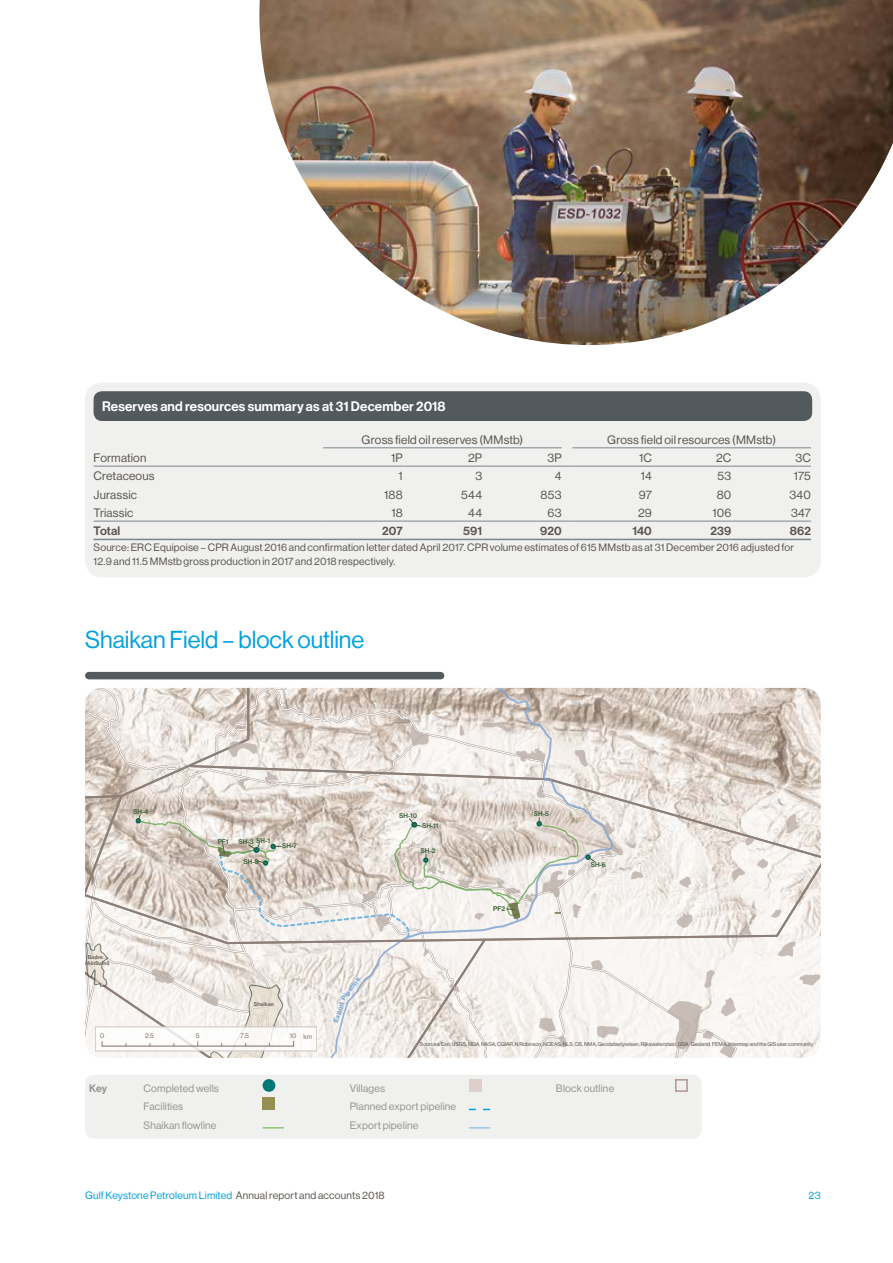
<style>
.page{position:relative;width:893px;height:1263px;background:#fff}
.page>*{position:absolute;margin:0;border:0;box-sizing:border-box;transform-origin:0 0}
.t1{font:24px "Haas Grot Disp 55 Roman";letter-spacing:-.005em;color:#00a1df}
.t2{font:500 13.5px "Haas Grot Disp 65";letter-spacing:.01em;color:#fff}
.t3{font:12px "Haas Grot Disp 55 Roman";letter-spacing:.015em;color:#59544f}
.t4{font:500 12px "Haas Grot Disp 65";letter-spacing:.01em;color:#59544f}
.t5{font:10.5px/13.5px "Haas Grot Disp 55 Roman";letter-spacing:.015em;color:#59544f}
.t6{font:10.5px/18.5px "Haas Grot Disp 55 Roman";letter-spacing:.015em;color:#959391}
.t7{font:10.5px "Haas Grot Disp 55 Roman";letter-spacing:.015em;color:#00a1df}
.t8{font:500 10.5px "Haas Grot Disp 65";color:#959391}
.t9{font:500 6.75px "Haas Grot Disp 65";color:#40623b}
.t10{font:700 6.75px "Haas Grot Disp 75";color:#77aad7}
.t11{font:6.75px "Haas Grot Disp 55 Roman";color:#786d66}
.t12{font:5.4px "Haas Grot Disp 55 Roman";color:#514e48}
.t13{font:700 5.4px/5.7px "Haas Grot Disp 75";color:#786d66}
.s1{color:#59544f}
</style>
<div class="page">
<img style="left:259px;top:0;width:634px;height:345px">
<svg style="left:85px;top:688px;width:736px;height:370px"></svg>
<div style="left:89px;top:672px;width:352px;height:7px;background:#525a5e"></div>
<div style="left:85px;top:383px;width:736px;height:194px;background:#f0f0ef;border-radius:17px"></div>
<hr style="left:94px;top:466px;width:229px;height:1px;background:#7a868c">
<hr style="left:323px;top:466px;width:80px;height:1px;background:#7a868c">
<hr style="left:403px;top:466px;width:79px;height:1px;background:#7a868c">
<hr style="left:94px;top:521px;width:229px;height:1px;background:#7a868c">
<hr style="left:323px;top:521px;width:80px;height:1px;background:#7a868c">
<hr style="left:403px;top:521px;width:79px;height:1px;background:#7a868c">
<hr style="left:482px;top:521px;width:80px;height:1px;background:#7a868c">
<hr style="left:572px;top:521px;width:80px;height:1px;background:#7a868c">
<hr style="left:652px;top:521px;width:79px;height:1px;background:#7a868c">
<hr style="left:731px;top:521px;width:80px;height:1px;background:#7a868c">
<hr style="left:94px;top:539px;width:229px;height:1px;background:#7a868c">
<hr style="left:323px;top:539px;width:80px;height:1px;background:#7a868c">
<hr style="left:403px;top:539px;width:79px;height:1px;background:#7a868c">
<hr style="left:482px;top:539px;width:80px;height:1px;background:#7a868c">
<hr style="left:572px;top:539px;width:80px;height:1px;background:#7a868c">
<hr style="left:652px;top:539px;width:79px;height:1px;background:#7a868c">
<hr style="left:731px;top:539px;width:80px;height:1px;background:#7a868c">
<hr style="left:652px;top:466px;width:79px;height:1px;background:#7a868c">
<hr style="left:731px;top:466px;width:80px;height:1px;background:#7a868c">
<hr style="left:482px;top:466px;width:80px;height:1px;background:#7a868c">
<hr style="left:572px;top:466px;width:80px;height:1px;background:#7a868c">
<hr style="left:572px;top:447px;width:80px;height:1px;background:#7a868c">
<hr style="left:652px;top:447px;width:79px;height:1px;background:#7a868c">
<hr style="left:731px;top:447px;width:80px;height:1px;background:#7a868c">
<hr style="left:323px;top:447px;width:80px;height:1px;background:#7a868c">
<hr style="left:403px;top:447px;width:79px;height:1px;background:#7a868c">
<hr style="left:482px;top:447px;width:80px;height:1px;background:#7a868c">
<div style="left:94px;top:391px;width:718px;height:30px;background:#525a5e;border-radius:9px"></div>
<div style="left:85px;top:1075px;width:617px;height:63px;background:#f0f0ef;border-radius:9px"></div>
<div style="left:263px;top:1079px;width:12px;height:13px;background:#007772;border-radius:50%"></div>
<div style="left:263px;top:1097px;width:12px;height:13px;background:#958f53"></div>
<svg style="left:263px;top:1127px;width:21px;height:1px"></svg>
<div style="left:469px;top:1079px;width:13px;height:13px;background:#ddcfcb"></div>
<svg style="left:469px;top:1109px;width:21px;height:1px"></svg>
<svg style="left:469px;top:1127px;width:21px;height:1px"></svg>
<div style="left:675px;top:1079px;width:13px;height:13px;border:2px solid #af9692"></div>
<p class="t2" style="left:102px;top:398px;width:345px">Reserves and resources summary as at 31 December 2018</p>
<p class="t3" style="left:362px;top:433px;width:163px">Gross field oil reserves (MMstb)</p>
<p class="t3" style="left:607px;top:433px;width:170px">Gross field oil resources (MMstb)</p>
<p class="t3" style="left:94px;top:451px;width:54px">Formation</p>
<p class="t3" style="left:391px;top:451px;width:13px">1P</p>
<p class="t3" style="left:468px;top:451px;width:16px">2P</p>
<p class="t3" style="left:547px;top:451px;width:16px">3P</p>
<p class="t3" style="left:639px;top:451px;width:14px">1C</p>
<p class="t3" style="left:716px;top:451px;width:17px">2C</p>
<p class="t3" style="left:795px;top:451px;width:17px">3C</p>
<p class="t3" style="left:94px;top:469px;width:63px">Cretaceous</p>
<p class="t3" style="left:399px;top:469px;width:6px">1</p>
<p class="t3" style="left:475px;top:469px;width:8px">3</p>
<p class="t3" style="left:555px;top:469px;width:8px">4</p>
<p class="t3" style="left:641px;top:469px;width:12px">14</p>
<p class="t3" style="left:718px;top:469px;width:15px">53</p>
<p class="t3" style="left:794px;top:469px;width:19px">175</p>
<p class="t3" style="left:94px;top:487px;width:45px">Jurassic</p>
<p class="t3" style="left:384px;top:487px;width:20px">188</p>
<p class="t3" style="left:461px;top:487px;width:22px">544</p>
<p class="t3" style="left:541px;top:487px;width:23px">853</p>
<p class="t3" style="left:639px;top:487px;width:15px">97</p>
<p class="t3" style="left:717px;top:487px;width:16px">80</p>
<p class="t3" style="left:789px;top:487px;width:23px">340</p>
<p class="t3" style="left:94px;top:506px;width:41px">Triassic</p>
<p class="t3" style="left:391px;top:506px;width:13px">18</p>
<p class="t3" style="left:468px;top:506px;width:15px">44</p>
<p class="t3" style="left:548px;top:506px;width:16px">63</p>
<p class="t3" style="left:638px;top:506px;width:15px">29</p>
<p class="t3" style="left:712px;top:506px;width:21px">106</p>
<p class="t3" style="left:791px;top:506px;width:21px">347</p>
<p class="t4" style="left:94px;top:524px;width:28px">Total</p>
<p class="t4" style="left:382px;top:524px;width:22px">207</p>
<p class="t4" style="left:463px;top:524px;width:20px">591</p>
<p class="t4" style="left:540px;top:524px;width:23px">920</p>
<p class="t4" style="left:632px;top:524px;width:21px">140</p>
<p class="t4" style="left:711px;top:524px;width:22px">239</p>
<p class="t4" style="left:790px;top:524px;width:23px">862</p>
<p class="t5" style="left:94px;top:541px;width:702px">Source: ERC Equipoise – CPR August 2016 and confirmation letter dated April 2017. CPR volume estimates of 615 MMstb as at 31 December 2016 adjusted for<br>12.9 and 11.5 MMstb gross production in 2017 and 2018 respectively.</p>
<h1 class="t1" style="left:85px;top:626px;width:281px">Shaikan Field – block outline</h1>
<p class="t9" style="left:133px;top:807px;width:17px">SH-4</p>
<p class="t9" style="left:218px;top:837px;width:12px">PF1</p>
<p class="t9" style="left:239px;top:837px;width:33px">SH-3 SH-1</p>
<p class="t9" style="left:243px;top:857px;width:17px">SH-8</p>
<p class="t9" style="left:282px;top:841px;width:16px">SH-7</p>
<p class="t13" style="left:85px;top:954px;width:26px;text-indent:3px">Badre (AinSufni)</p>
<p class="t13" style="left:254px;top:1001px;width:21px">Shaikan</p>
<p class="t11" style="left:100px;top:1032px;width:6px">0</p>
<p class="t11" style="left:145px;top:1032px;width:10px">2.5</p>
<p class="t11" style="left:196px;top:1032px;width:5px">5</p>
<p class="t11" style="left:241px;top:1032px;width:10px">7.5</p>
<p class="t11" style="left:290px;top:1032px;width:24px">10 km</p>
<p class="t10" style="left:339px;top:997px;width:28px;rotate:-53deg">Pipeline</p>
<p class="t10" style="left:332px;top:1021px;width:23px;rotate:-73deg">Export</p>
<p class="t9" style="left:399px;top:812px;width:20px">SH-10</p>
<p class="t9" style="left:422px;top:822px;width:18px">SH-11</p>
<p class="t9" style="left:421px;top:847px;width:16px">SH-2</p>
<p class="t9" style="left:534px;top:810px;width:17px">SH-5</p>
<p class="t9" style="left:493px;top:904px;width:14px">PF2</p>
<p class="t9" style="left:591px;top:861px;width:17px">SH-6</p>
<p class="t12" style="left:420px;top:1041px;width:395px">Sources: Esri, USGS, NGA, NASA, CGIAR, N Robinson, NCEAS, NLS, OS, NMA, Geodatastyrelsen, Rijkswaterstaat, GSA, Geoland, FEMA, Intermap and the GIS user community</p>
<p class="t8" style="left:89px;top:1082px;width:19px">Key</p>
<p class="t6" style="left:144px;top:1079px;width:77px">Completed wells<br>Facilities<br>Shaikan flowline</p>
<p class="t6" style="left:350px;top:1079px;width:108px">Villages<br>Planned export pipeline<br>Export pipeline</p>
<p class="t6" style="left:556px;top:1079px;width:60px">Block outline</p>
<p class="t7" style="left:85px;top:1189px;width:301px">Gulf Keystone Petroleum Limited <span class="s1">Annual report and accounts 2018</span></p>
<p class="t7" style="left:809px;top:1189px;width:14px">23</p>
</div>
